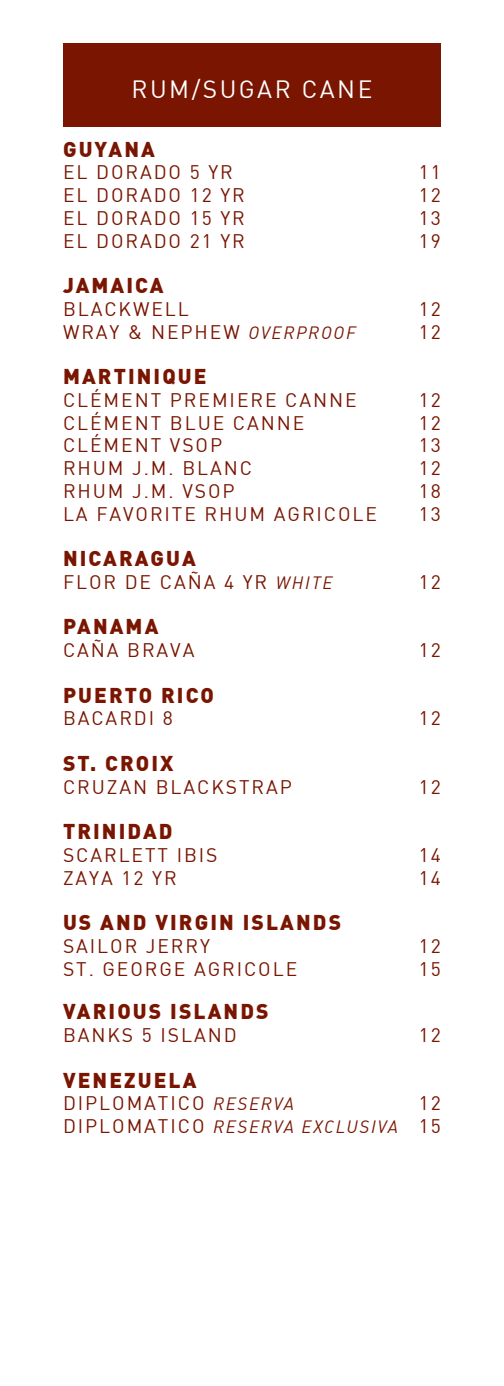
<style>
.page{position:relative;width:504px;height:1386px;background:#fff}
.page>*{position:absolute;margin:0;border:0;box-sizing:border-box;transform-origin:0 0}
.t1{font:24.5px "DIN";letter-spacing:.1em;color:#fff}
.t2{font:900 21px "DIN Pro";letter-spacing:.1em;color:#791500}
.t3{font:19.25px "DIN";letter-spacing:.1em;color:#791500}
.t4{font:17.5px "DIN Regular Italic Alt";letter-spacing:.1em;color:#791500}
.s1{font-family:"DIN Regular Italic Alt";font-size:17.5px}
.s2{font-family:"DIN";font-size:19.25px}
</style>
<div class="page">
<div style="left:63px;top:44px;width:378px;height:83px;background:#791500"></div>
<p class="t1" style="left:132px;top:74px;width:242px">RUM/SUGAR CANE</p>
<p class="t2" style="left:63px;top:135px;width:93px">GUYANA</p>
<p class="t3" style="left:63px;top:160px;width:171px">EL DORADO 5 YR</p>
<p class="t3" style="left:419px;top:160px;width:24px">11</p>
<p class="t3" style="left:63px;top:183px;width:183px">EL DORADO 12 YR</p>
<p class="t3" style="left:419px;top:183px;width:24px">12</p>
<p class="t3" style="left:63px;top:206px;width:183px">EL DORADO 15 YR</p>
<p class="t3" style="left:419px;top:206px;width:24px">13</p>
<p class="t3" style="left:63px;top:229px;width:183px">EL DORADO 21 YR</p>
<p class="t3" style="left:419px;top:229px;width:24px">19</p>
<p class="t2" style="left:63px;top:271px;width:102px">JAMAICA</p>
<p class="t3" style="left:63px;top:297px;width:127px">BLACKWELL</p>
<p class="t3" style="left:419px;top:297px;width:24px">12</p>
<p class="t3" style="left:63px;top:320px;width:294px">WRAY &amp; NEPHEW <span class="s1">OVERPROOF</span></p>
<p class="t3" style="left:419px;top:320px;width:24px">12</p>
<p class="t2" style="left:63px;top:362px;width:145px">MARTINIQUE</p>
<p class="t3" style="left:63px;top:388px;width:295px">CLÉMENT PREMIERE CANNE</p>
<p class="t3" style="left:419px;top:388px;width:24px">12</p>
<p class="t3" style="left:63px;top:411px;width:243px">CLÉMENT BLUE CANNE</p>
<p class="t3" style="left:419px;top:411px;width:24px">12</p>
<p class="t3" style="left:63px;top:433px;width:161px">CLÉMENT VSOP</p>
<p class="t3" style="left:419px;top:433px;width:24px">13</p>
<p class="t3" style="left:63px;top:456px;width:191px">RHUM J.M. BLANC</p>
<p class="t3" style="left:419px;top:456px;width:24px">12</p>
<p class="t3" style="left:63px;top:479px;width:173px">RHUM J.M. VSOP</p>
<p class="t3" style="left:419px;top:479px;width:24px">18</p>
<p class="t3" style="left:63px;top:502px;width:316px">LA FAVORITE RHUM AGRICOLE</p>
<p class="t3" style="left:419px;top:502px;width:24px">13</p>
<p class="t2" style="left:63px;top:544px;width:134px">NICARAGUA</p>
<p class="t3" style="left:63px;top:570px;width:271px">FLOR DE CAÑA 4 YR <span class="s1">WHITE</span></p>
<p class="t3" style="left:419px;top:570px;width:24px">12</p>
<p class="t2" style="left:63px;top:613px;width:97px">PANAMA</p>
<p class="t3" style="left:63px;top:638px;width:133px">CAÑA BRAVA</p>
<p class="t3" style="left:419px;top:638px;width:24px">12</p>
<p class="t2" style="left:63px;top:681px;width:153px">PUERTO RICO</p>
<p class="t3" style="left:63px;top:706px;width:111px">BACARDI 8</p>
<p class="t3" style="left:419px;top:706px;width:24px">12</p>
<p class="t2" style="left:63px;top:749px;width:112px">ST. CROIX</p>
<p class="t3" style="left:63px;top:775px;width:230px">CRUZAN BLACKSTRAP</p>
<p class="t3" style="left:419px;top:775px;width:24px">12</p>
<p class="t2" style="left:63px;top:817px;width:111px">TRINIDAD</p>
<p class="t3" style="left:63px;top:843px;width:156px">SCARLETT IBIS</p>
<p class="t3" style="left:419px;top:843px;width:24px">14</p>
<p class="t3" style="left:63px;top:866px;width:115px">ZAYA 12 YR</p>
<p class="t3" style="left:419px;top:866px;width:24px">14</p>
<p class="t2" style="left:63px;top:908px;width:280px">US AND VIRGIN ISLANDS</p>
<p class="t3" style="left:63px;top:934px;width:148px">SAILOR JERRY</p>
<p class="t3" style="left:419px;top:934px;width:24px">12</p>
<p class="t3" style="left:63px;top:957px;width:236px">ST. GEORGE AGRICOLE</p>
<p class="t3" style="left:419px;top:957px;width:24px">15</p>
<p class="t2" style="left:63px;top:998px;width:207px">VARIOUS ISLANDS</p>
<p class="t3" style="left:63px;top:1023px;width:175px">BANKS 5 ISLAND</p>
<p class="t3" style="left:419px;top:1023px;width:24px">12</p>
<p class="t2" style="left:63px;top:1066px;width:135px">VENEZUELA</p>
<p class="t3" style="left:63px;top:1091px;width:233px">DIPLOMATICO <span class="s1">RESERVA</span></p>
<p class="t3" style="left:419px;top:1091px;width:24px">12</p>
<p class="t4" style="left:63px;top:1116px;width:379px"><span class="s2">DIPLOMATICO</span> RESERVA EXCLUSIVA <span class="s2">15</span></p>
</div>
